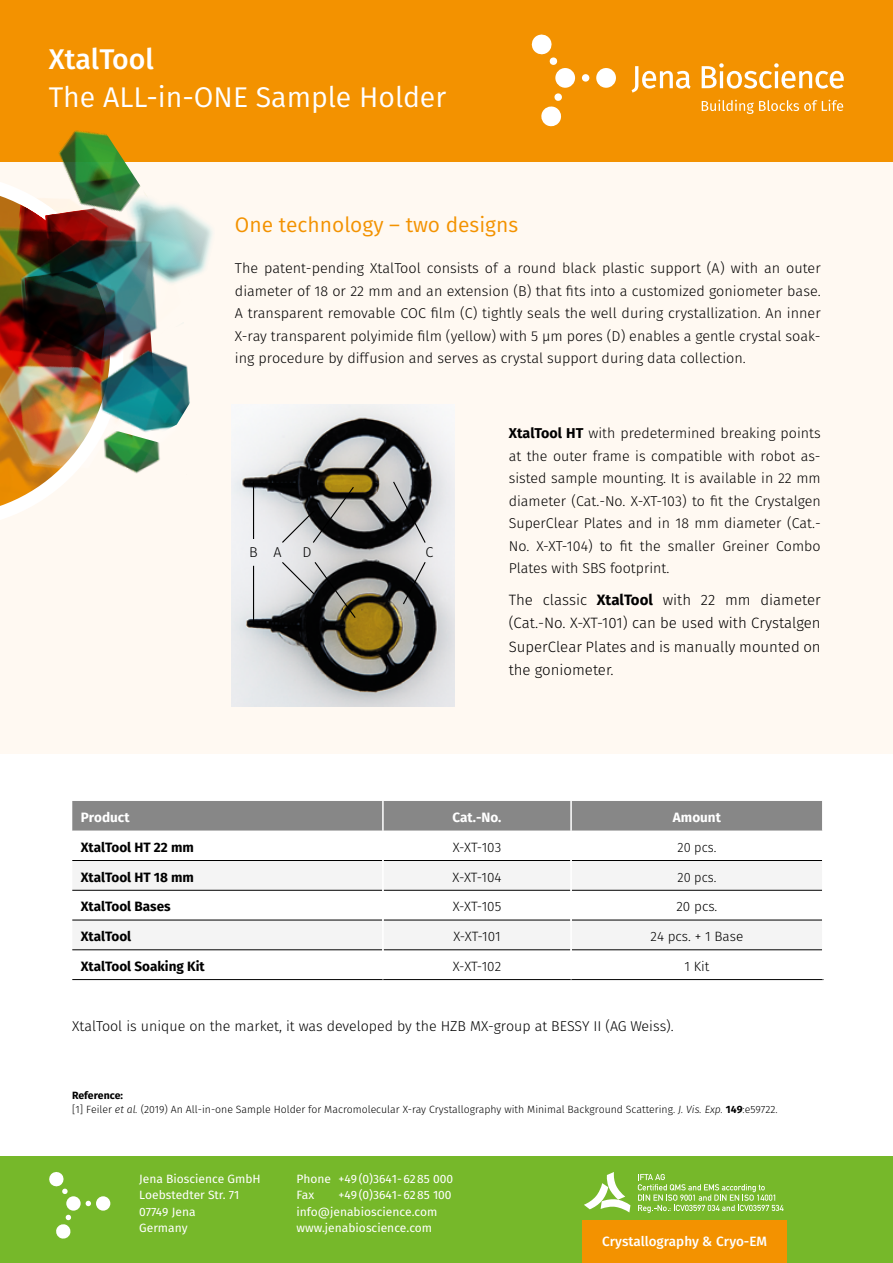
<style>
.page{position:relative;width:893px;height:1263px;background:#fff}
.page>*{position:absolute;margin:0;border:0;box-sizing:border-box;transform-origin:0 0}
.t1{font:28.5px "Fira Sans";color:#fff}
.t2{font:500 28.5px "Fira Sans";color:#fff}
.t3{font:21px "Fira Sans";color:#f39200}
.t4{font:300 15px/23.2px "Fira Sans";color:#000;text-align:justify}
.t5{font:300 14.25px/22.5px "Fira Sans";color:#000;text-align:justify}
.t6{font:700 13.5px "Fira Sans";color:#000}
.t7{font:300 13.5px "Fira Sans";color:#000}
.t8{font:500 13.5px "Fira Sans";color:#fff}
.t9{font:700 13.5px "Fira Sans";color:#fff}
.t10{font:300 13.5px "Fira Sans";color:#000;scale:.95 1}
.t11{font:12px/16.2px "Fira Sans";color:#fff}
.t12{font:300 10.5px/14.2px "Fira Sans";color:#000}
.s1{font-weight:700}
.s2{font-style:italic}
</style>
<div class="page">
<div style="left:0;top:1156px;width:893px;height:107px;background:#76b82a"></div>
<div style="left:96px;top:1196px;width:14px;height:14px;background:#fff;border-radius:50%"></div>
<div style="left:66px;top:1196px;width:15px;height:14px;background:#fff;border-radius:50%"></div>
<svg style="left:86px;top:1201px;width:5px;height:5px"></svg>
<svg style="left:49px;top:1172px;width:19px;height:22px"></svg>
<svg style="left:56px;top:1214px;width:15px;height:25px"></svg>
<div style="left:583px;top:1220px;width:204px;height:43px;background:#f39200"></div>
<div style="left:0;top:98px;width:893px;height:656px;background:#fff9f2"></div>
<div style="left:0;top:0;width:893px;height:162px;background:#f39200"></div>
<div style="left:596px;top:68px;width:20px;height:20px;background:#fff;border-radius:50%"></div>
<div style="left:555px;top:68px;width:20px;height:20px;background:#fff;border-radius:50%"></div>
<div style="left:582px;top:74px;width:7px;height:8px;background:#fff;border-radius:50%"></div>
<svg style="left:531px;top:34px;width:27px;height:31px"></svg>
<svg style="left:541px;top:93px;width:21px;height:34px"></svg>
<svg style="left:632px;top:66px;width:58px;height:27px"></svg>
<svg style="left:702px;top:63px;width:142px;height:26px"></svg>
<svg style="left:702px;top:100px;width:141px;height:14px"></svg>
<svg style="left:584px;top:1172px;width:46px;height:40px"></svg>
<svg style="left:638px;top:1174px;width:146px;height:39px"></svg>
<img style="left:0;top:464px;width:82px;height:56px">
<img style="left:134px;top:206px;width:77px;height:116px">
<img style="left:58px;top:130px;width:95px;height:127px">
<img style="left:118px;top:440px;width:42px;height:34px">
<img style="left:0;top:231px;width:134px;height:233px">
<img style="left:0;top:162px;width:122px;height:229px">
<img style="left:91px;top:322px;width:99px;height:118px">
<div style="left:72px;top:801px;width:750px;height:30px;background:#878787"></div>
<svg style="left:72px;top:950px;width:750px;height:1px"></svg>
<svg style="left:72px;top:861px;width:750px;height:88px;fill:#f4f4f4"></svg>
<hr style="left:382px;top:801px;width:2px;height:30px;background:#fff">
<hr style="left:570px;top:801px;width:2px;height:30px;background:#fff">
<hr style="left:72px;top:860px;width:310px;height:1px;background:#000">
<hr style="left:384px;top:860px;width:186px;height:1px;background:#000">
<hr style="left:572px;top:860px;width:250px;height:1px;background:#000">
<hr style="left:72px;top:890px;width:310px;height:1px;background:#000">
<hr style="left:384px;top:890px;width:186px;height:1px;background:#000">
<hr style="left:572px;top:890px;width:250px;height:1px;background:#000">
<hr style="left:72px;top:920px;width:310px;height:1px;background:#000">
<hr style="left:384px;top:920px;width:186px;height:1px;background:#000">
<hr style="left:572px;top:920px;width:250px;height:1px;background:#000">
<hr style="left:72px;top:949px;width:310px;height:1px;background:#000">
<hr style="left:384px;top:949px;width:186px;height:1px;background:#000">
<hr style="left:572px;top:949px;width:250px;height:1px;background:#000">
<hr style="left:72px;top:979px;width:311px;height:1px;background:#000">
<hr style="left:383px;top:979px;width:188px;height:1px;background:#000">
<hr style="left:571px;top:979px;width:253px;height:1px;background:#000">
<hr style="left:382px;top:860px;width:2px;height:30px;background:#fff">
<hr style="left:570px;top:860px;width:2px;height:30px;background:#fff">
<hr style="left:382px;top:890px;width:2px;height:30px;background:#fff">
<hr style="left:570px;top:890px;width:2px;height:30px;background:#fff">
<hr style="left:382px;top:920px;width:2px;height:30px;background:#fff">
<hr style="left:570px;top:920px;width:2px;height:30px;background:#fff">
<hr style="left:382px;top:950px;width:2px;height:29px;background:#fff">
<hr style="left:570px;top:950px;width:2px;height:29px;background:#fff">
<img style="left:231px;top:405px;width:224px;height:302px">
<hr style="left:253px;top:482px;width:1px;height:57px;background:#000">
<svg style="left:281px;top:486px;width:74px;height:58px;background:#7b7b77"></svg>
<svg style="left:392px;top:480px;width:35px;height:64px;background:#707173"></svg>
<svg style="left:402px;top:561px;width:25px;height:44px"></svg>
<svg style="left:281px;top:561px;width:76px;height:58px;background:#82827f"></svg>
<hr style="left:253px;top:566px;width:1px;height:57px;background:#000">
<h1 class="t2" style="left:49px;top:39px;width:107px">XtalTool</h1>
<h1 class="t1" style="left:49px;top:77px;width:399px">The ALL-in-ONE Sample Holder</h1>
<h2 class="t3" style="left:235px;top:210px;width:285px">One technology – two designs</h2>
<p class="t5" style="left:235px;top:257px;width:587px">The patent-pending XtalTool consists of a round black plastic support (A) with an outer diameter of 18 or 22 mm and an extension (B) that fits into a customized goniometer base.<br>A transparent removable COC film (C) tightly seals the well during crystallization. An inner X-ray transparent polyimide film (yellow) with 5 µm pores (D) enables a gentle crystal soak&shy;ing procedure by diffusion and serves as crystal support during data collection.</p>
<p class="t5" style="left:249px;top:540px;width:34px">B A</p>
<p class="t5" style="left:302px;top:540px;width:11px">D</p>
<p class="t5" style="left:426px;top:540px;width:9px">C</p>
<p class="t5" style="left:509px;top:422px;width:313px"><span class="s1">XtalTool HT</span> with predetermined breaking points at the outer frame is compatible with robot as&shy;sisted sample mounting. It is available in 22 mm diameter (Cat.-No. X-XT-103) to fit the Crystalgen SuperClear Plates and in 18 mm diameter (Cat.- No. X-XT-104) to fit the smaller Greiner Combo Plates with SBS footprint.</p>
<p class="t4" style="left:509px;top:588px;width:313px">The classic <span class="s1">XtalTool</span> with 22 mm diameter (Cat.-No. X-XT-101) can be used with Crystalgen SuperClear Plates and is manually mounted on the goniometer.</p>
<p class="t9" style="left:81px;top:808px;width:50px">Product</p>
<p class="t9" style="left:452px;top:808px;width:51px">Cat.-No.</p>
<p class="t9" style="left:673px;top:808px;width:49px">Amount</p>
<p class="t6" style="left:81px;top:838px;width:115px">XtalTool HT 22 mm</p>
<p class="t7" style="left:453px;top:838px;width:50px">X-XT-103</p>
<p class="t10" style="left:677px;top:838px;width:42px">20 pcs.</p>
<p class="t6" style="left:81px;top:867px;width:115px">XtalTool HT 18 mm</p>
<p class="t7" style="left:453px;top:867px;width:50px">X-XT-104</p>
<p class="t10" style="left:677px;top:867px;width:42px">20 pcs.</p>
<p class="t6" style="left:81px;top:897px;width:91px">XtalTool Bases</p>
<p class="t7" style="left:453px;top:897px;width:50px">X-XT-105</p>
<p class="t7" style="left:676px;top:897px;width:42px">20 pcs.</p>
<p class="t6" style="left:81px;top:927px;width:52px">XtalTool</p>
<p class="t7" style="left:453px;top:927px;width:49px">X-XT-101</p>
<p class="t7" style="left:650px;top:927px;width:94px">24 pcs. + 1 Base</p>
<p class="t6" style="left:81px;top:957px;width:125px">XtalTool Soaking Kit</p>
<p class="t7" style="left:453px;top:957px;width:50px">X-XT-102</p>
<p class="t7" style="left:684px;top:957px;width:26px">1 Kit</p>
<p class="t5" style="left:72px;top:1014px;width:603px">XtalTool is unique on the market, it was developed by the HZB MX-group at BESSY II (AG Weiss).</p>
<p class="t12" style="left:72px;top:1088px;width:707px"><span class="s1">Reference:<br></span>[1] Feiler <span class="s2">et al.</span> (2019) An All-in-one Sample Holder for Macromolecular X-ray Crystallography with Minimal Background Scattering. <span class="s2">J. Vis. Exp.</span> <span class="s1">149</span>:e59722.</p>
<p class="t11" style="left:139px;top:1170px;width:123px">Jena Bioscience GmbH<br>Loebstedter Str. 71<br>07749 Jena<br>Germany</p>
<p class="t11" style="left:296px;top:1170px;width:158px">Phone +49(0)3641-6285 000<br>Fax</p>
<p class="t11" style="left:296px;top:1187px;width:157px;text-indent:42px">+49(0)3641-6285 100 info@jenabioscience.com www.jenabioscience.com</p>
<p class="t8" style="left:602px;top:1232px;width:167px">Crystallography &amp; Cryo-EM</p>
</div>
